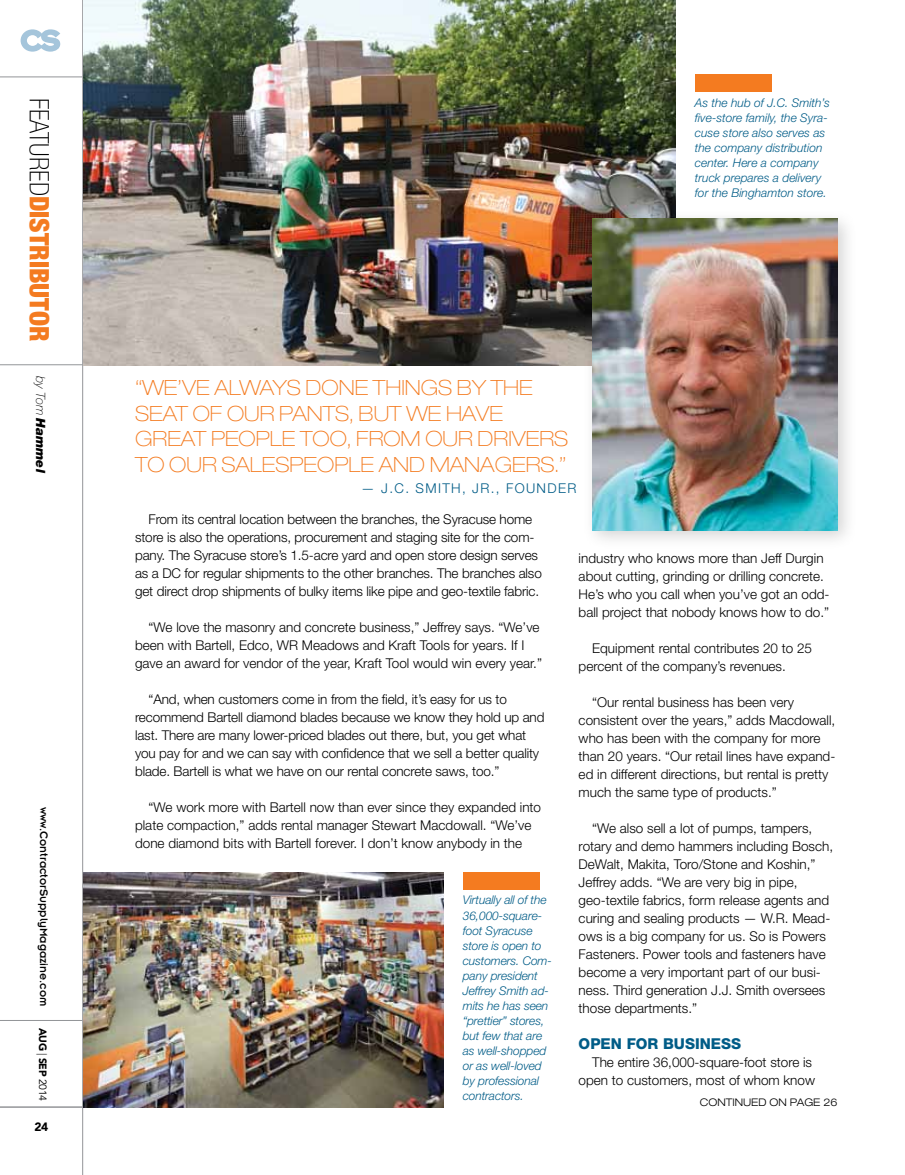
<style>
.page{position:relative;width:905px;height:1175px;background:#fff}
.page>*{position:absolute;margin:0;border:0;box-sizing:border-box;transform-origin:0 0}
.t1{font:900 condensed 27px "Helvetica Neue LT Std";color:#f47b20}
.t2{font:100 expanded 21px/25.5px "Helvetica Neue LT Std";color:#f47b20}
.t3{font:800 15px "Helvetica Neue LT Std";color:#005c87}
.t4{font:300 13.5px/18px "Helvetica Neue LT Std";color:#000}
.t5{font:300 13.5px "Helvetica Neue LT Std";letter-spacing:.1em;color:#005c87}
.t6{font:italic 900 12.75px "Helvetica Neue LT Std";color:#000}
.t7{font:italic 300 12px/15px "Helvetica Neue LT Std";letter-spacing:-.01em;color:#005c87}
.t8{font:12px "Insignia LT Std";color:#000}
.t9{font:900 12px "Avenir LT Std";color:#000}
.t10{font:300 expanded 10.5px "Helvetica Neue LT Std";color:#000}
.t11{font:900 10.5px "Avenir LT Std";letter-spacing:-.03em;color:#000}
.s1{font-weight:100;color:#000}
.s2{font-weight:100}
.s3{font-weight:300}
.s4{font-weight:400}
</style>
<div class="page">
<hr style="left:0;top:1020px;width:82px;height:1px;background:#939598">
<hr style="left:0;top:76px;width:82px;height:1px;background:#939598">
<hr style="left:82px;top:0;width:1px;height:1174px;background:#939598">
<hr style="left:0;top:1106px;width:82px;height:1px;background:#939598">
<svg style="left:21px;top:29px;width:39px;height:23px"></svg>
<hr style="left:0;top:364px;width:82px;height:1px;background:#939598">
<img style="left:83px;top:0;width:593px;height:365px">
<img style="left:83px;top:872px;width:360px;height:235px">
<div style="left:695px;top:74px;width:76px;height:18px;background:#f47b20"></div>
<div style="left:463px;top:872px;width:77px;height:17px;background:#f47b20"></div>
<div style="left:582px;top:208px;width:275px;height:342px;background:#000;opacity:.17"></div>
<img style="left:592px;top:219px;width:245px;height:311px">
<h1 class="t1" style="left:56px;top:98px;width:245px;rotate:90deg"><span class="s1">Featured</span>DIStributor</h1>
<p class="t6" style="left:49px;top:376px;width:98px;rotate:90deg"><span class="s2">by Tom</span> Hammel</p>
<p class="t8" style="left:50px;top:806px;width:201px;rotate:90deg">www.ContractorSupplyMagazine.com</p>
<p class="t11" style="left:49px;top:1027px;width:75px;rotate:90deg">Aug <span class="s3">|</span> Sep <span class="s4">2014</span></p>
<p class="t9" style="left:34px;top:1119px;width:15px">24</p>
<h2 class="t2" style="left:135px;top:375px;width:435px">“WE’VE ALWAYS DONE THINGS BY THE<br>SEAT OF OUR PANTS, BUT WE HAVE<br>GREAT PEOPLE TOO, FROM OUR DRIVERS<br>TO OUR SALESPEOPLE AND MANAGERS.”</h2>
<p class="t5" style="left:361px;top:480px;width:73px">— J.C. Smit</p>
<p class="t5" style="left:451px;top:480px;width:127px">h, JR., founder</p>
<p class="t7" style="left:695px;top:95px;width:137px">As the hub of J.C. Smith’s five-store family, the Syra&shy;cuse store also serves as the company distribution center. Here a company truck prepares a delivery for the Binghamton store.</p>
<p class="t4" style="left:135px;top:510px;width:408px;text-align:center">From its central location between the branches, the Syracuse home store is also the operations, procurement and staging site for the com&shy;pany. The Syracuse store’s 1.5-acre yard and open store design serves as a DC for regular shipments to the other branches. The branches also get direct drop shipments of bulky items like pipe and geo-textile fabric.</p>
<p class="t4" style="left:135px;top:617px;width:408px;text-indent:14px">“We love the masonry and concrete business,” Jeffrey says. “We’ve been with Bartell, Edco, WR Meadows and Kraft Tools for years. If I gave an award for vendor of the year, Kraft Tool would win every year.”</p>
<p class="t4" style="left:135px;top:689px;width:411px;text-indent:14px">“And, when customers come in from the field, it’s easy for us to recommend Bartell diamond blades because we know they hold up and last. There are many lower-priced blades out there, but, you get what you pay for and we can say with confidence that we sell a better quality blade. Bartell is what we have on our rental concrete saws, too.”</p>
<p class="t4" style="left:135px;top:797px;width:407px;text-indent:14px">“We work more with Bartell now than ever since they expanded into plate compaction,” adds rental manager Stewart Macdowall. “We’ve done diamond bits with Bartell forever. I don’t know anybody in the</p>
<p class="t7" style="left:463px;top:892px;width:90px">Virtually all of the<br>36,000-square&shy;foot Syracuse store is open to customers. Com&shy;pany president<br>Jeffrey Smith ad&shy;mits he has seen “prettier” stores, but few that are as well-shopped or as well-loved by professional contractors.</p>
<p class="t4" style="left:578px;top:549px;width:252px">industry who knows more than Jeff Durgin about cutting, grinding or drilling concrete.<br>He’s who you call when you’ve got an odd&shy;ball project that nobody knows how to do.”</p>
<p class="t4" style="left:578px;top:639px;width:235px;text-indent:14px">Equipment rental contributes 20 to 25 percent of the company’s revenues.</p>
<p class="t4" style="left:578px;top:693px;width:258px;text-indent:14px">“Our rental business has been very consistent over the years,” adds Macdowall, who has been with the company for more than 20 years. “Our retail lines have expand&shy;ed in different directions, but rental is pretty much the same type of products.”</p>
<p class="t4" style="left:578px;top:819px;width:256px;text-indent:14px">“We also sell a lot of pumps, tampers, rotary and demo hammers including Bosch, DeWalt, Makita, Toro/Stone and Koshin,” Jeffrey adds. “We are very big in pipe, geo-textile fabrics, form release agents and curing and sealing products — W.R. Mead&shy;ows is a big company for us. So is Powers Fasteners. Power tools and fasteners have become a very important part of our busi&shy;ness. Third generation J.J. Smith oversees those departments.”</p>
<p class="t3" style="left:578px;top:1035px;width:164px">OPEN FOR BUSINESS</p>
<p class="t4" style="left:578px;top:1053px;width:238px;text-align:right">The entire 36,000-square-foot store is open to customers, most of whom know</p>
<p class="t10" style="left:699px;top:1096px;width:139px">CONTINUED ON PAGE 26</p>
</div>
